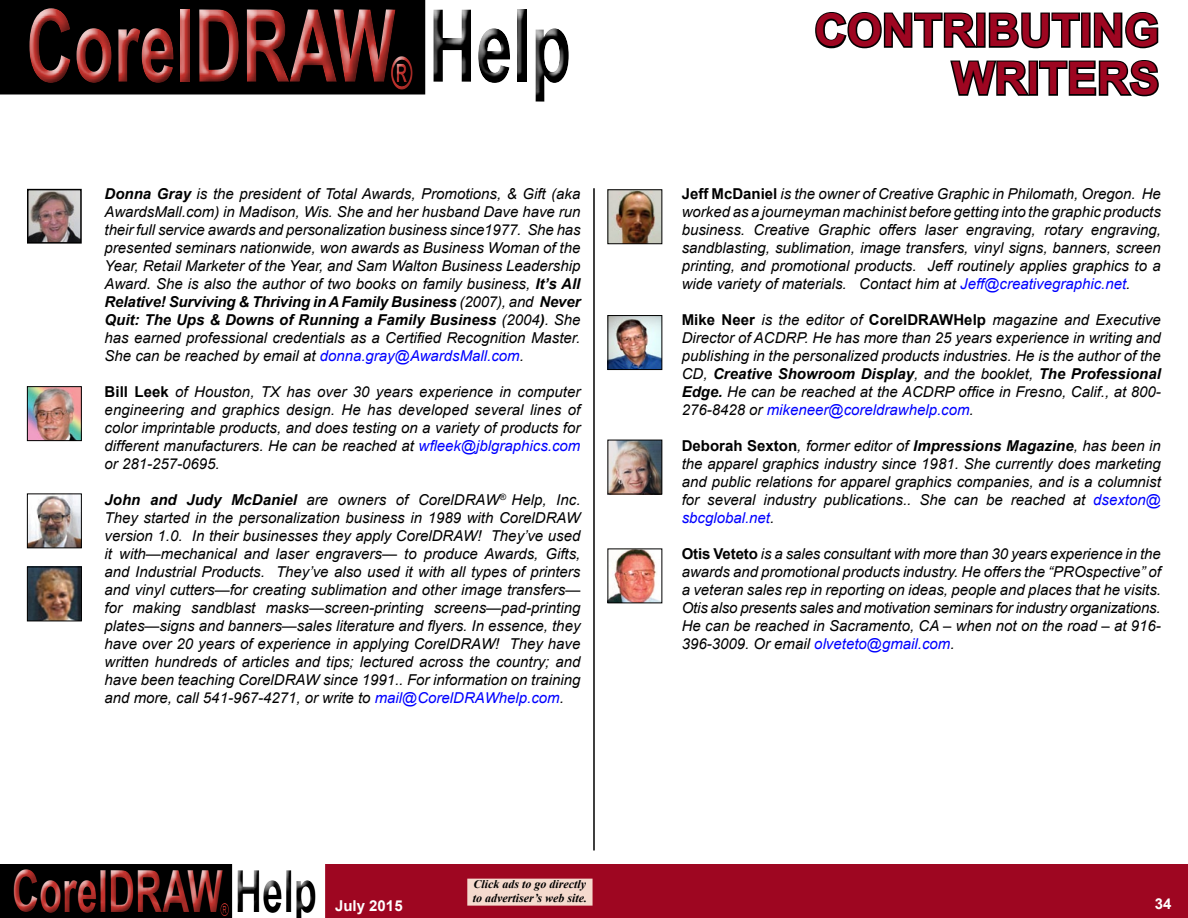
<style>
.page{position:relative;width:1188px;height:918px;background:#fff}
.page>*{position:absolute;margin:0;border:0;box-sizing:border-box;transform-origin:0 0}
.t1{font:700 100.95px "Arial";color:#c3332e;scale:.65 1}
.t2{font:700 58.2px "Arial";color:#c3332e;scale:.65 1}
.t3{font:700 45px "Arial";color:#9e0621}
.t4{font:700 44.55px "Arial";color:#c3332e;scale:.65 1}
.t5{font:700 17.85px "Arial";color:#c3332e;scale:.65 1}
.t6{font:italic 15px/18px "Arial";color:#000;text-align:justify}
.t7{font:700 15px "Arial";color:#fff}
.t8{font:italic 700 12px "Times New Roman";color:#000}
.s1{color:#000}
.s2{font-weight:700}
.s3{color:#00f}
.s4{font-weight:700;font-style:normal}
</style>
<div class="page">
<div style="left:326px;top:864px;width:862px;height:54px;background:#9e0621"></div>
<div style="left:468px;top:879px;width:124px;height:26px;background:#f5dace"></div>
<div style="left:467px;top:879px;width:126px;height:27px;border:2px solid #f5dace"></div>
<div style="left:230px;top:863px;width:96px;height:55px;background:#000;opacity:.75"></div>
<div style="left:4px;top:860px;width:231px;height:55px;background:#fff;opacity:.75"></div>
<div style="left:11px;top:863px;width:228px;height:55px;background:#000;opacity:.75"></div>
<svg style="left:815px;top:12px;width:165px;height:37px"></svg>
<div style="left:976px;top:13px;width:10px;height:35px;border:3px solid #000"></div>
<svg style="left:988px;top:12px;width:94px;height:37px"></svg>
<div style="left:1081px;top:13px;width:10px;height:35px;border:3px solid #000"></div>
<svg style="left:1093px;top:12px;width:66px;height:37px"></svg>
<svg style="left:950px;top:60px;width:209px;height:37px"></svg>
<img style="left:29px;top:388px;width:51px;height:51px">
<div style="left:27px;top:386px;width:55px;height:55px;border:1px solid #000"></div>
<img style="left:610px;top:191px;width:50px;height:51px">
<div style="left:608px;top:189px;width:54px;height:55px;border:1px solid #000"></div>
<img style="left:29px;top:496px;width:51px;height:50px">
<div style="left:27px;top:494px;width:55px;height:54px;border:1px solid #000"></div>
<img style="left:29px;top:569px;width:51px;height:50px">
<div style="left:27px;top:567px;width:55px;height:54px;border:1px solid #000"></div>
<img style="left:610px;top:317px;width:50px;height:51px">
<div style="left:608px;top:315px;width:54px;height:55px;border:1px solid #000"></div>
<img style="left:610px;top:442px;width:50px;height:50px">
<div style="left:608px;top:440px;width:54px;height:54px;border:1px solid #000"></div>
<img style="left:610px;top:551px;width:50px;height:50px">
<hr style="left:593px;top:188px;width:2px;height:662px;background:#000">
<img style="left:30px;top:192px;width:49px;height:49px">
<div style="left:27px;top:189px;width:55px;height:55px;border:2px solid #000"></div>
<div style="left:1px;top:1px;width:423px;height:93px;background:#000"></div>
<div style="left:18px;top:0;width:553px;height:110px;background:#fff;opacity:.75"></div>
<div style="left:28px;top:2px;width:552px;height:110px;background:#000;opacity:.75"></div>
<h1 class="t1" style="left:26px;top:-21px;width:840px">CorelDRAW <span class="s1">Help</span></h1>
<h3 class="t4" style="left:391px;top:44px;width:34px">®</h3>
<p class="t6" style="left:105px;top:185px;width:478px"><span class="s2">Donna Gray</span> is the president of Total Awards, Promotions, &amp; Gift (aka AwardsMall.com) in Madison, Wis. She and her husband Dave have run their full service awards and personalization business since1977. She has presented seminars nationwide, won awards as Business Woman of the Year, Retail Marketer of the Year, and Sam Walton Business Leadership Award. She is also the author of two books on family business, <span class="s2">It’s All Relative! Surviving &amp; Thriving in A Family Business</span> (2007), and <span class="s2">Never Quit: The Ups &amp; Downs of Running a Family Business</span> (2004<span class="s2">)</span>. She has earned professional credentials as a Certified Recognition Master.<br>She can be reached by email at <span class="s3">donna.gray@AwardsMall.com</span>.</p>
<p class="t6" style="left:105px;top:383px;width:477px"><span class="s4">Bill Leek</span> of Houston, TX has over 30 years experience in computer engineering and graphics design. He has developed several lines of color imprintable products, and does testing on a variety of products for different manufacturers. He can be reached at <span class="s3">wfleek@jblgraphics.com </span>or 281-257-0695.</p>
<p class="t6" style="left:105px;top:491px;width:477px"><span class="s2">John and Judy McDaniel</span> are owners of CorelDRAW<sup>®</sup> Help, Inc.<br>They started in the personalization business in 1989 with CorelDRAW version 1.0. In their businesses they apply CorelDRAW! They’ve used it with—mechanical and laser engravers— to produce Awards, Gifts, and Industrial Products. They’ve also used it with all types of printers and vinyl cutters—for creating sublimation and other image transfers— for making sandblast masks—screen-printing screens—pad-printing plates—signs and banners—sales literature and flyers. In essence, they have over 20 years of experience in applying CorelDRAW! They have written hundreds of articles and tips; lectured across the country; and have been teaching CorelDRAW since 1991.. For information on training and more, call 541-967-4271, or write to <span class="s3">mail@CorelDRAWhelp.com</span>.</p>
<h3 class="t3" style="left:815px;top:0;width:30px">contributing</h3>
<h3 class="t3" style="left:952px;top:48px;width:31px">writers</h3>
<p class="t6" style="left:682px;top:185px;width:481px"><span class="s4">Jeff McDaniel</span> is the owner of Creative Graphic in Philomath, Oregon. He worked as a journeyman machinist before getting into the graphic products business. Creative Graphic offers laser engraving, rotary engraving, sandblasting, sublimation, image transfers, vinyl signs, banners, screen printing, and promotional products. Jeff routinely applies graphics to a wide variety of materials. Contact him at <span class="s3">Jeff@creativegraphic.net</span>.</p>
<p class="t6" style="left:682px;top:311px;width:481px"><span class="s4">Mike Neer</span> is the editor of <span class="s4">CorelDRAWHelp</span> magazine and Executive Director of ACDRP. He has more than 25 years experience in writing and publishing in the personalized products industries. He is the author of the CD, <span class="s2">Creative Showroom Display</span>, and the booklet, <span class="s2">The Professional Edge.</span> He can be reached at the ACDRP office in Fresno, Calif., at 800- 276-8428 or <span class="s3">mikeneer@coreldrawhelp.com</span>.</p>
<p class="t6" style="left:682px;top:437px;width:481px"><span class="s4">Deborah Sexton</span>, former editor of <span class="s2">Impressions Magazine</span>, has been in the apparel graphics industry since 1981. She currently does marketing and public relations for apparel graphics companies, and is a columnist for several industry publications.. She can be reached at <span class="s3">dsexton@ sbcglobal.net</span>.</p>
<p class="t6" style="left:682px;top:545px;width:481px"><span class="s4">Otis Veteto</span> is a sales consultant with more than 30 years experience in the awards and promotional products industry. He offers the “PROspective” of a veteran sales rep in reporting on ideas, people and places that he visits.<br>Otis also presents sales and motivation seminars for industry organizations.<br>He can be reached in Sacramento, CA – when not on the road – at 916- 396-3009. Or email <span class="s3">olveteto@gmail.com</span>.</p>
<h2 class="t2" style="left:12px;top:853px;width:471px">CorelDRAW <span class="s1">Help</span></h2>
<p class="t5" style="left:220px;top:898px;width:15px">®</p>
<p class="t8" style="left:474px;top:876px;width:114px">Click ads to go directly</p>
<p class="t8" style="left:473px;top:889px;width:116px">to advertiser’s web site.</p>
<p class="t7" style="left:335px;top:895px;width:69px">July 2015</p>
<p class="t7" style="left:1155px;top:894px;width:18px">34</p>
</div>
